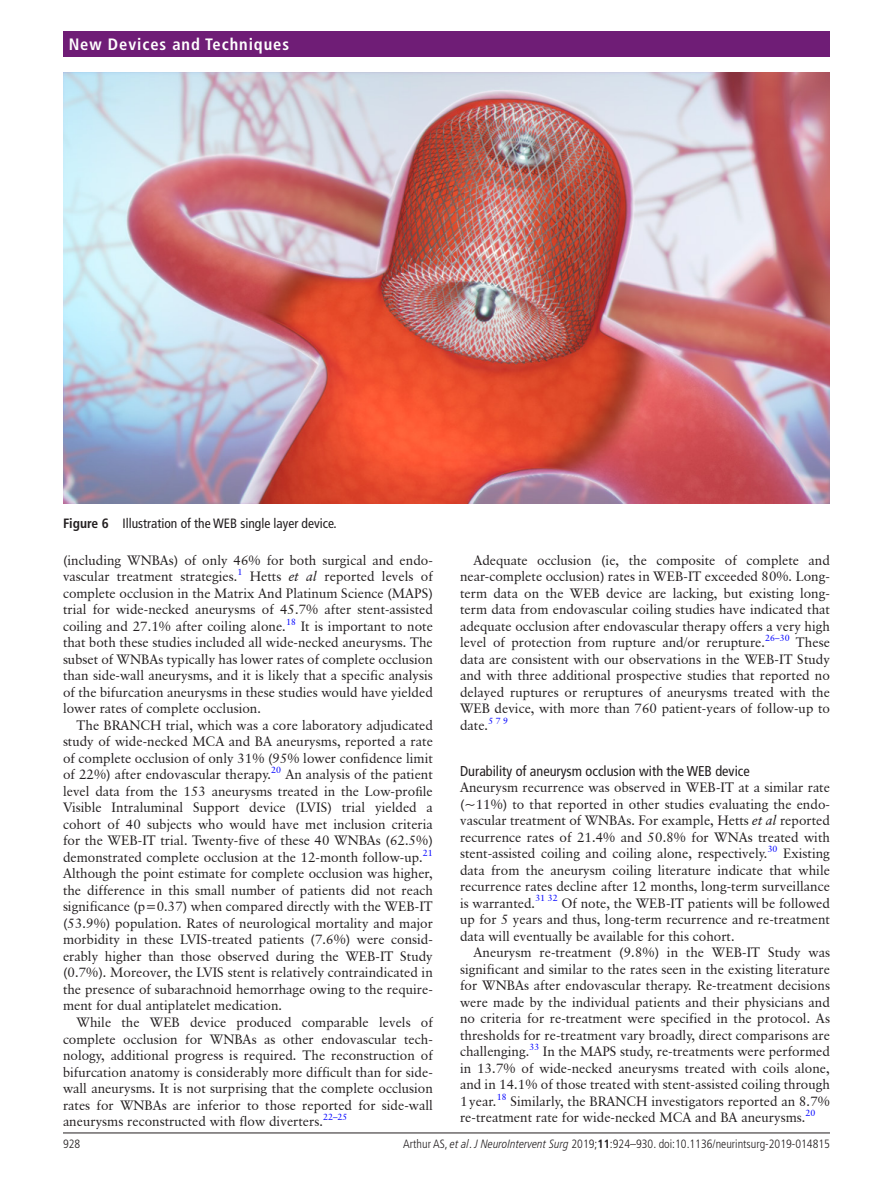
<style>
.page{position:relative;width:893px;height:1191px;background:#fff}
.page>*{position:absolute;margin:0;border:0;box-sizing:border-box;transform-origin:0 0}
.t1{font:700 condensed 16.5px "Frutiger LT Pro";letter-spacing:.055em;color:#fff}
.t2{font:condensed 14.25px "Frutiger LT Pro";color:#231f20}
.t3{font:13.5px/16.5px "Classical Garamond BT";color:#231f20;text-align:justify}
.t4{font:condensed 13.5px "Frutiger LT Pro";color:#231f20}
.t5{font:300 condensed 12px "Frutiger LT Pro";color:#231f20}
.s1{font-weight:700}
.s2{font-style:italic}
.s3{font-family:"Times New Roman"}
</style>
<div class="page">
<hr style="left:63px;top:1132px;width:767px;height:1px;background:#231f20">
<div style="left:63px;top:31px;width:767px;height:25px;background:#6f1d76"></div>
<img style="left:63px;top:72px;width:767px;height:431px">
<p class="t1" style="left:69px;top:34px;width:222px">New Devices and Techniques</p>
<p class="t4" style="left:63px;top:515px;width:275px"><span class="s1">Figure 6</span> Illustration of the WEB single layer device.</p>
<p class="t3" style="left:63px;top:551px;width:371px">(including WNBAs) of only 46% for both surgical and endo&shy;vascular treatment strategies.<sup>1</sup></p>
<p class="t3" style="left:63px;top:568px;width:371px;text-indent:187px">Hetts <span class="s2">et al</span> reported levels of complete occlusion in the Matrix And Platinum Science (MAPS) trial for wide-necked aneurysms of 45.7% after stent-assisted coiling and 27.1% after coiling alone.<sup>18</sup> It is important to note that both these studies included all wide-necked aneurysms. The subset of WNBAs typically has lower rates of complete occlusion than side-wall aneurysms, and it is likely that a specific analysis of the bifurcation aneurysms in these studies would have yielded lower rates of complete occlusion.</p>
<p class="t3" style="left:63px;top:716px;width:371px;text-indent:14px">The BRANCH trial, which was a core laboratory adjudicated study of wide-necked MCA and BA aneurysms, reported a rate of complete occlusion of only 31% (95% lower confidence limit of 22%) after endovascular therapy.<sup>20</sup> An analysis of the patient level data from the 153 aneurysms treated in the Low-pro<span class="s3">fi</span>le Visible Intraluminal Support device (LVIS) trial yielded a cohort of 40 subjects who would have met inclusion criteria for the WEB-IT trial. Twenty-five of these 40 WNBAs (62.5%) demonstrated complete occlusion at the 12-month follow-up.<sup>21<br></sup>Although the point estimate for complete occlusion was higher, the difference in this small number of patients did not reach significance (p=0.37) when compared directly with the WEB-IT (53.9%) population. Rates of neurological mortality and major morbidity in these LVIS-treated patients (7.6%) were consid&shy;erably higher than those observed during the WEB-IT Study (0.7%). Moreover, the LVIS stent is relatively contraindicated in the presence of subarachnoid hemorrhage owing to the require&shy;ment for dual antiplatelet medication.</p>
<p class="t3" style="left:63px;top:1013px;width:371px;text-indent:14px">While the WEB device produced comparable levels of complete occlusion for WNBAs as other endovascular tech&shy;nology, additional progress is required. The reconstruction of bifurcation anatomy is considerably more difficult than for side&shy;wall aneurysms. It is not surprising that the complete occlusion rates for WNBAs are inferior to those reported for side-wall aneurysms reconstructed with flow diverters.<sup>22–25</sup></p>
<p class="t3" style="left:460px;top:551px;width:371px;text-indent:14px">Adequate occlusion (ie, the composite of complete and near-complete occlusion) rates in WEB-IT exceeded 80%. Long&shy;term data on the WEB device are lacking, but existing long&shy;term data from endovascular coiling studies have indicated that adequate occlusion after endovascular therapy offers a very high level of protection from rupture and/or rerupture.<sup>26–30</sup></p>
<p class="t3" style="left:460px;top:634px;width:371px;text-indent:336px">These data are consistent with our observations in the WEB-IT Study and with three additional prospective studies that reported no delayed ruptures or reruptures of aneurysms treated with the WEB device, with more than 760 patient-years of follow-up to date.<sup>5</sup> <sup>7</sup> <sup>9</sup></p>
<p class="t2" style="left:460px;top:762px;width:291px">Durability of aneurysm occlusion with the WEB device</p>
<p class="t3" style="left:460px;top:779px;width:371px">Aneurysm recurrence was observed in WEB-IT at a similar rate (~11%) to that reported in other studies evaluating the endo&shy;vascular treatment of WNBAs. For example, Hetts <span class="s2">et al</span> reported recurrence rates of 21.4% and 50.8% for WNAs treated with stent-assisted coiling and coiling alone, respectively.<sup>30</sup> Existing data from the aneurysm coiling literature indicate that while recurrence rates decline after 12 months, long-term surveillance is warranted.<sup>31</sup> <sup>32</sup> Of note, the WEB-IT patients will be followed up for 5 years and thus, long-term recurrence and re-treatment data will eventually be available for this cohort.</p>
<p class="t3" style="left:460px;top:944px;width:371px;text-indent:14px">Aneurysm re-treatment (9.8%) in the WEB-IT Study was significant and similar to the rates seen in the existing literature for WNBAs after endovascular therapy. Re-treatment decisions were made by the individual patients and their physicians and no criteria for re-treatment were specified in the protocol. As thresholds for re-treatment vary broadly, direct comparisons are challenging.<sup>33</sup> In the MAPS study, re-treatments were performed in 13.7% of wide-necked aneurysms treated with coils alone, and in 14.1% of those treated with stent-assisted coiling through 1year.<sup>18</sup> Similarly, the BRANCH investigators reported an 8.7% re-treatment rate for wide-necked MCA and BA aneurysms.<sup>20</sup></p>
<p class="t5" style="left:63px;top:1136px;width:19px">928</p>
<p class="t5" style="left:403px;top:1136px;width:428px">Arthur AS, <span class="s2">et al</span>. <span class="s2">J NeuroIntervent Surg</span> 2019;<span class="s1">11</span>:924–930. doi:10.1136/neurintsurg-2019-014815</p>
</div>
